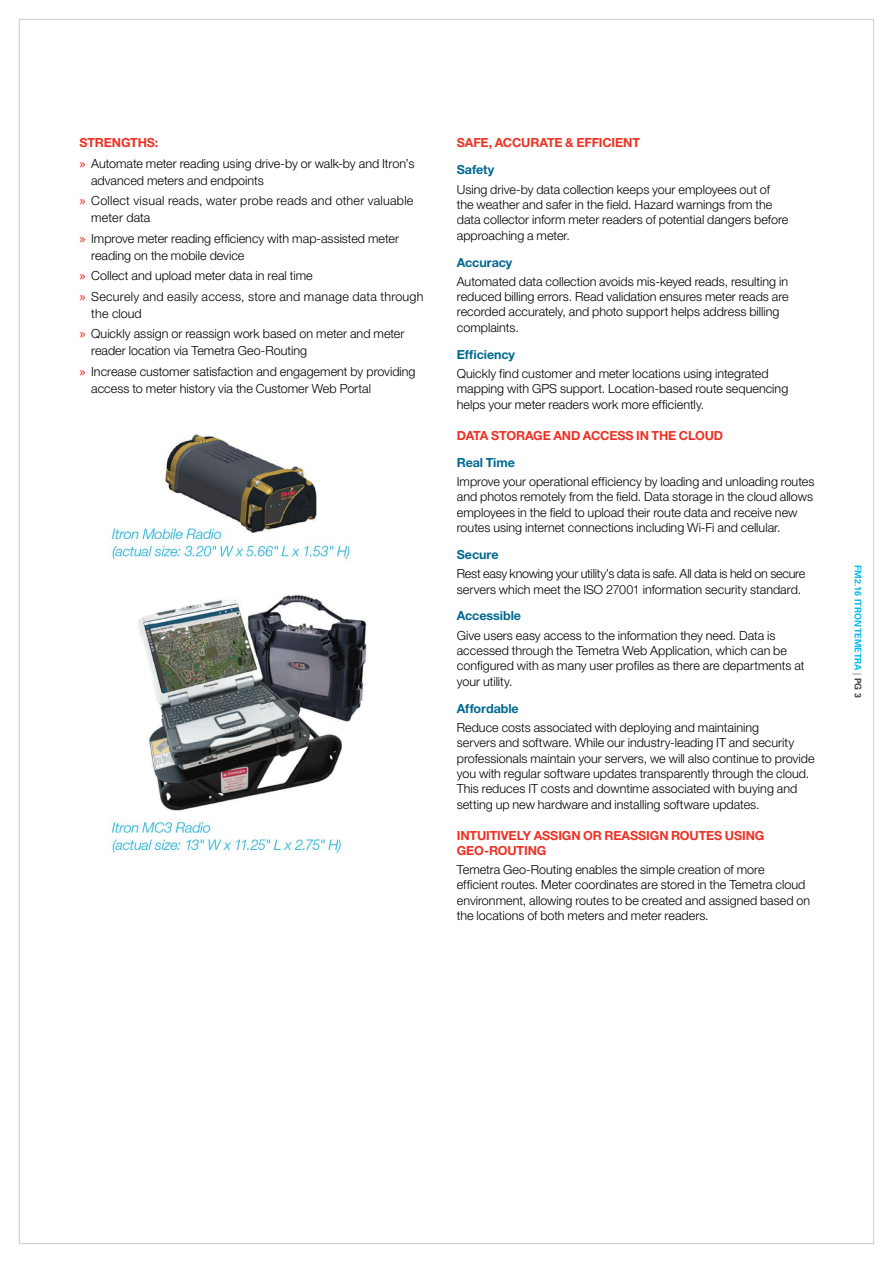
<style>
.page{position:relative;width:893px;height:1263px;background:#fff}
.page>*{position:absolute;margin:0;border:0;box-sizing:border-box;transform-origin:0 0}
.t1{font:300 12.6px/15.3px "Helvetica Neue LT Std";color:#000}
.t2{font:700 12.6px/15px "Helvetica Neue LT Std";letter-spacing:-.01em;color:#ee3124}
.t3{font:700 12.6px "Helvetica Neue LT Std";letter-spacing:-.005em;color:#006991}
.t4{font:700 9px "Univers LT Std";color:#00baef}
.s1{font-weight:700;color:#ee3124}
.s2{font-family:"Lucida Grande";font-weight:400;color:#ee3124}
.s3{font-weight:300;color:#464547}
.s4{color:#464547}
</style>
<div class="page">
<img style="left:110px;top:433px;width:257px;height:421px">
<p class="t1" style="left:79px;top:132px;width:336px;line-height:20.7px"><span class="s1">STRENGTHS:<br></span><span class="s2">»</span> Automate meter reading using drive-by or walk-by and Itron’s</p>
<p class="t1" style="left:79px;top:170px;width:336px;line-height:20.7px;text-indent:12px">advanced meters and endpoints<br><span class="s2">»</span> Collect visual reads, water probe reads and other valuable</p>
<p class="t1" style="left:79px;top:207px;width:321px;line-height:20.7px;text-indent:12px">meter data<br><span class="s2">»</span> Improve meter reading efficiency with map-assisted meter</p>
<p class="t1" style="left:79px;top:244px;width:346px;line-height:20.7px;text-indent:12px">reading on the mobile device<br><span class="s2">»</span> Collect and upload meter data in real time<br><span class="s2">»</span> Securely and easily access, store and manage data through</p>
<p class="t1" style="left:79px;top:303px;width:327px;line-height:20.7px;text-indent:12px">the cloud<br><span class="s2">»</span> Quickly assign or reassign work based on meter and meter</p>
<p class="t1" style="left:79px;top:340px;width:338px;line-height:20.7px;text-indent:12px">reader location via Temetra Geo-Routing<br><span class="s2">»</span> Increase customer satisfaction and engagement by providing</p>
<p class="t1" style="left:91px;top:380px;width:281px">access to meter history via the Customer Web Portal</p>
<p class="t2" style="left:457px;top:135px;width:185px">SAFE, ACCURATE &amp; EFFICIENT</p>
<p class="t3" style="left:457px;top:162px;width:39px">Safety</p>
<p class="t1" style="left:457px;top:181px;width:333px">Using drive-by data collection keeps your employees out of the weather and safer in the field. Hazard warnings from the data collector inform meter readers of potential dangers before approaching a meter.</p>
<p class="t3" style="left:457px;top:254px;width:57px">Accuracy</p>
<p class="t1" style="left:457px;top:273px;width:333px">Automated data collection avoids mis-keyed reads, resulting in reduced billing errors. Read validation ensures meter reads are recorded accurately, and photo support helps address billing complaints.</p>
<p class="t3" style="left:457px;top:346px;width:60px">Efficiency</p>
<p class="t1" style="left:457px;top:366px;width:333px">Quickly find customer and meter locations using integrated mapping with GPS support. Location-based route sequencing helps your meter readers work more efficiently.</p>
<p class="t2" style="left:457px;top:427px;width:268px">DATA STORAGE AND ACCESS IN THE CLOUD</p>
<p class="t3" style="left:457px;top:454px;width:60px">Real Time</p>
<p class="t1" style="left:457px;top:473px;width:359px">Improve your operational efficiency by loading and unloading routes and photos remotely from the field. Data storage in the cloud allows employees in the field to upload their route data and receive new routes using internet connections including Wi-Fi and cellular.</p>
<p class="t3" style="left:457px;top:547px;width:43px">Secure</p>
<p class="t1" style="left:457px;top:566px;width:350px">Rest easy knowing your utility’s data is safe. All data is held on secure servers which meet the ISO 27001 information security standard.</p>
<p class="t3" style="left:457px;top:608px;width:66px">Accessible</p>
<p class="t1" style="left:457px;top:627px;width:349px">Give users easy access to the information they need. Data is accessed through the Temetra Web Application, which can be configured with as many user profiles as there are departments at your utility.</p>
<p class="t3" style="left:457px;top:700px;width:64px">Affordable</p>
<p class="t1" style="left:457px;top:720px;width:359px">Reduce costs associated with deploying and maintaining<br>servers and software. While our industry-leading IT and security professionals maintain your servers, we will also continue to provide you with regular software updates transparently through the cloud.<br>This reduces IT costs and downtime associated with buying and setting up new hardware and installing software updates.</p>
<p class="t2" style="left:457px;top:827px;width:309px">INTUITIVELY ASSIGN OR REASSIGN ROUTES USING<br>GEO-ROUTING</p>
<p class="t1" style="left:457px;top:862px;width:355px">Temetra Geo-Routing enables the simple creation of more<br>efficient routes. Meter coordinates are stored in the Temetra cloud environment, allowing routes to be created and assigned based on the locations of both meters and meter readers.</p>
<p class="t4" style="left:863px;top:565px;width:134px;rotate:90deg">FM2.16 Itron Temetra <span class="s3">|</span> <span class="s4">PG 3</span></p>
</div>
